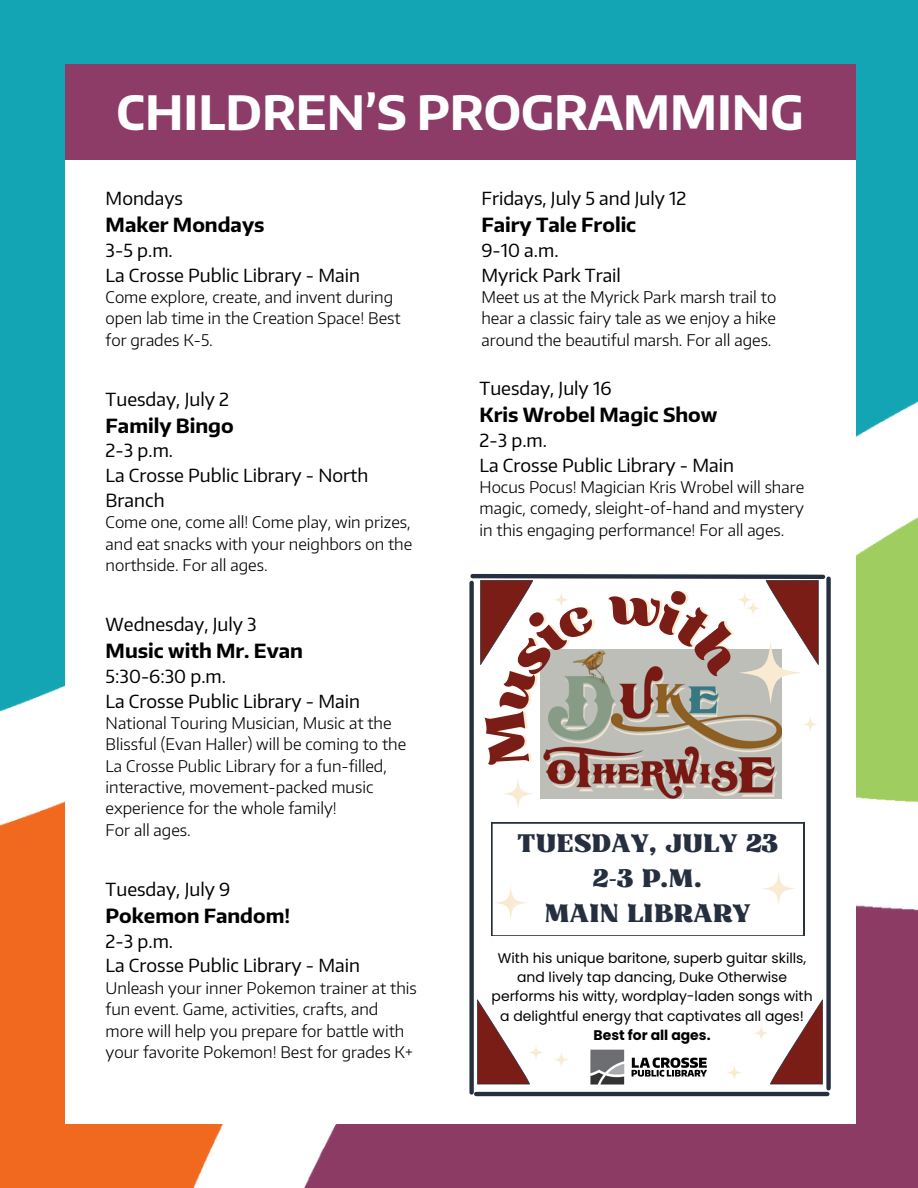
<style>
.page{position:relative;width:918px;height:1188px;background:#fff}
.page>*{position:absolute;margin:0;border:0;box-sizing:border-box;transform-origin:0 0}
.t1{font:700 47.25px "Encode Sans";color:#fff}
.t2{font:25.05px/35.1px "Kaftus";color:#252f3f;text-align:center}
.t3{font:700 19.5px "Encode Sans";color:#000}
.t4{font:18px/24.8px "Encode Sans";color:#000}
.t5{font:300 16.05px/21.3px "Encode Sans";color:#000}
.t6{font:13.95px/19.4px "Poppins";color:#000;text-align:center}
.s1{font-weight:700}
</style>
<div class="page">
<img style="left:0;top:0;width:918px;height:1188px">
<div style="left:65px;top:64px;width:790px;height:1060px;background:#fff"></div>
<div style="left:65px;top:64px;width:790px;height:95px;background:#8c3c67"></div>
<div style="left:469px;top:583px;width:5px;height:509px;background:#252f3f"></div>
<img style="left:540px;top:767px;width:241px;height:32px">
<div style="left:826px;top:579px;width:5px;height:509px;background:#252f3f"></div>
<hr style="left:476px;top:1092px;width:351px;height:4px;background:#252f3f">
<svg style="left:503px;top:779px;width:30px;height:29px"></svg>
<img style="left:590px;top:1049px;width:117px;height:36px">
<svg style="left:492px;top:823px;width:312px;height:113px"></svg>
<svg style="left:754px;top:999px;width:69px;height:85px"></svg>
<svg style="left:727px;top:1065px;width:15px;height:15px"></svg>
<svg style="left:554px;top:1052px;width:15px;height:15px"></svg>
<svg style="left:477px;top:999px;width:66px;height:85px"></svg>
<svg style="left:469px;top:573px;width:358px;height:194px"></svg>
<h2 class="t1" style="left:117px;top:81px;width:688px">CHILDREN’S PROGRAMMING</h2>
<h4 class="t4" style="left:106px;top:185px;width:79px">Mondays</h4>
<h4 class="t3" style="left:106px;top:212px;width:160px">Maker Mondays</h4>
<h4 class="t4" style="left:106px;top:237px;width:256px">3-5 p.m.<br>La Crosse Public Library - Main</h4>
<h4 class="t5" style="left:106px;top:286px;width:297px">Come explore, create, and invent during open lab time in the Creation Space! Best for grades K-5.</h4>
<h4 class="t4" style="left:106px;top:386px;width:125px">Tuesday, July 2</h4>
<h4 class="t3" style="left:106px;top:413px;width:129px">Family Bingo</h4>
<h4 class="t4" style="left:106px;top:438px;width:264px">2-3 p.m.<br>La Crosse Public Library - North<br>Branch</h4>
<h4 class="t5" style="left:106px;top:511px;width:308px;text-align:justify">Come one, come all! Come play, win prizes, and eat snacks with your neighbors on the northside. For all ages.</h4>
<h4 class="t4" style="left:106px;top:611px;width:153px">Wednesday, July 3</h4>
<h4 class="t3" style="left:106px;top:638px;width:199px">Music with Mr. Evan</h4>
<h4 class="t4" style="left:106px;top:663px;width:256px">5:30-6:30 p.m.<br>La Crosse Public Library - Main</h4>
<h4 class="t5" style="left:106px;top:712px;width:302px">National Touring Musician, Music at the Blissful (Evan Haller) will be coming to the La Crosse Public Library for a fun-filled, interactive, movement-packed music experience for the whole family!<br>For all ages.</h4>
<h4 class="t4" style="left:106px;top:876px;width:126px">Tuesday, July 9</h4>
<h4 class="t3" style="left:106px;top:903px;width:186px">Pokemon Fandom!</h4>
<h4 class="t4" style="left:106px;top:928px;width:256px">2-3 p.m.<br>La Crosse Public Library - Main</h4>
<h4 class="t5" style="left:106px;top:977px;width:313px">Unleash your inner Pokemon trainer at this fun event. Game, activities, crafts, and more will help you prepare for battle with your favorite Pokemon! Best for grades K+</h4>
<h4 class="t4" style="left:481px;top:185px;width:207px">Fridays, July 5 and July 12</h4>
<h4 class="t3" style="left:481px;top:212px;width:156px">Fairy Tale Frolic</h4>
<h4 class="t4" style="left:481px;top:237px;width:141px">9-10 a.m.<br>Myrick Park Trail</h4>
<h4 class="t5" style="left:481px;top:286px;width:296px;text-align:justify">Meet us at the Myrick Park marsh trail to hear a classic fairy tale as we enjoy a hike around the beautiful marsh. For all ages.</h4>
<h4 class="t4" style="left:480px;top:375px;width:133px">Tuesday, July 16</h4>
<h4 class="t3" style="left:480px;top:402px;width:239px">Kris Wrobel Magic Show</h4>
<h4 class="t4" style="left:480px;top:427px;width:256px">2-3 p.m.<br>La Crosse Public Library - Main</h4>
<h4 class="t5" style="left:480px;top:476px;width:326px;text-align:justify">Hocus Pocus! Magician Kris Wrobel will share magic, comedy, sleight-of-hand and mystery in this engaging performance! For all ages.</h4>
<p class="t2" style="left:517px;top:827px;width:263px">TUESDAY, JULY 23<br>2-3 P.M.<br>MAIN LIBRARY</p>
<p class="t6" style="left:492px;top:948px;width:323px">With his unique baritone, superb guitar skills, and lively tap dancing, Duke Otherwise performs his witty, wordplay-laden songs with a delightful energy that captivates all ages!<br><span class="s1">Best for all ages.</span></p>
</div>
